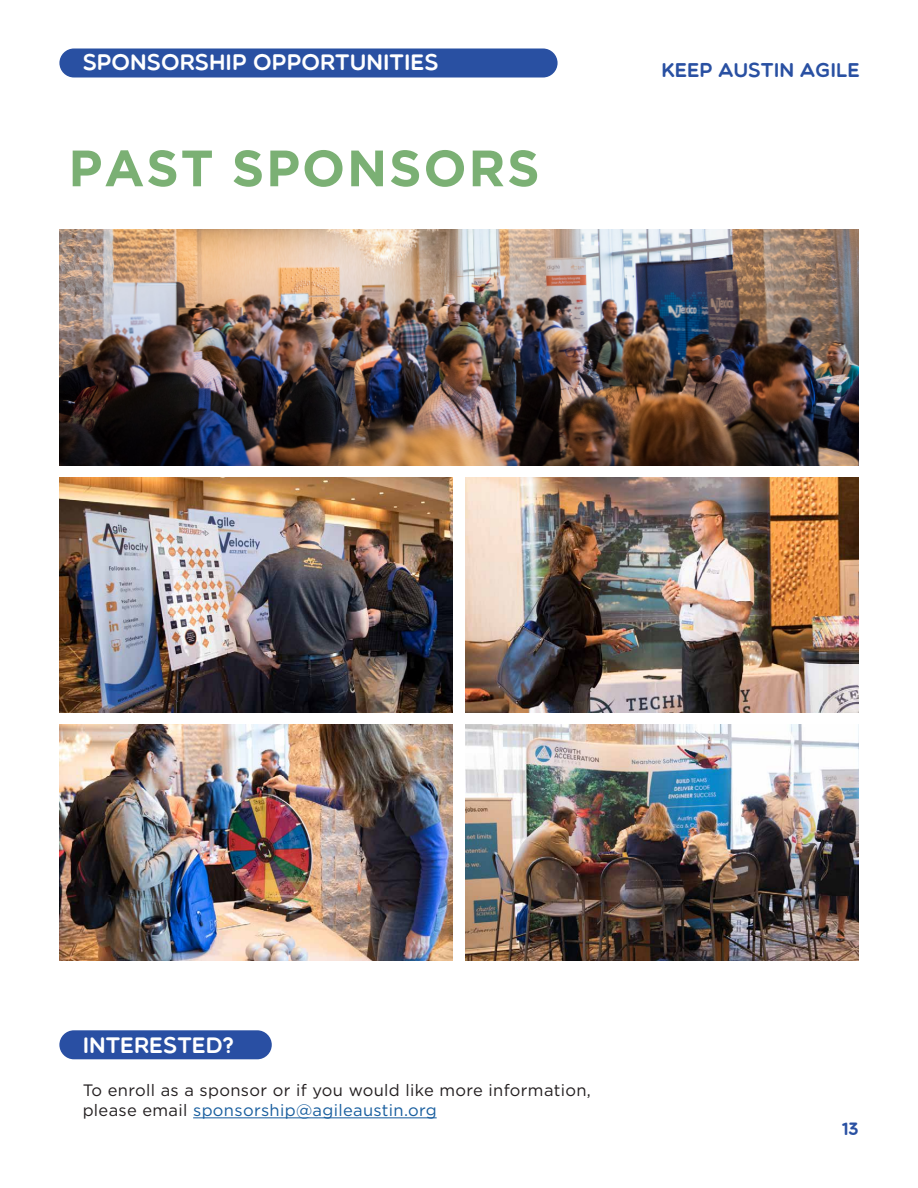
<style>
.page{position:relative;width:918px;height:1188px;background:#fff}
.page>*{position:absolute;margin:0;border:0;box-sizing:border-box;transform-origin:0 0}
.SPONSOR_BODY_COPY{font:700 51px "Gotham";letter-spacing:.035em;color:#7bb074}
.t1{font:22.5px "Multicolore";color:#fff}
.t2{font:20.1px "Multicolore";color:#2950a2}
.t3{font:18px "Multicolore";color:#2950a2}
.SPONSOR_BODY_COPY-2{font:16.5px/19.8px "Gotham";letter-spacing:.02em;color:#231f20}
.s1{color:#175d9e}
</style>
<div class="page">
<div style="left:59px;top:49px;width:499px;height:28px;background:#2950a2;border-radius:14px"></div>
<hr style="left:193px;top:1118px;width:244px;height:1px;background:#175d9e">
<div style="left:59px;top:1030px;width:213px;height:29px;background:#294fa3;border-radius:14px"></div>
<img style="left:59px;top:230px;width:800px;height:235px">
<img style="left:59px;top:477px;width:393px;height:236px">
<img style="left:466px;top:477px;width:393px;height:236px">
<img style="left:59px;top:725px;width:393px;height:235px">
<img style="left:466px;top:725px;width:393px;height:235px">
<p class="t1" style="left:83px;top:49px;width:357px">SPONSORSHIP OPPORTUNITIES</p>
<p class="SPONSOR_BODY_COPY" style="left:68px;top:139px;width:473px">PAST SPONSORS</p>
<p class="t2" style="left:662px;top:58px;width:200px">KEEP AUSTIN AGILE</p>
<p class="t1" style="left:83px;top:1032px;width:153px">INTERESTED?</p>
<p class="SPONSOR_BODY_COPY-2" style="left:83px;top:1080px;width:510px">To enroll as a sponsor or if you would like more information, please email <span class="s1">sponsorship@agileaustin.org</span></p>
<p class="t3" style="left:842px;top:1118px;width:18px">13</p>
</div>
